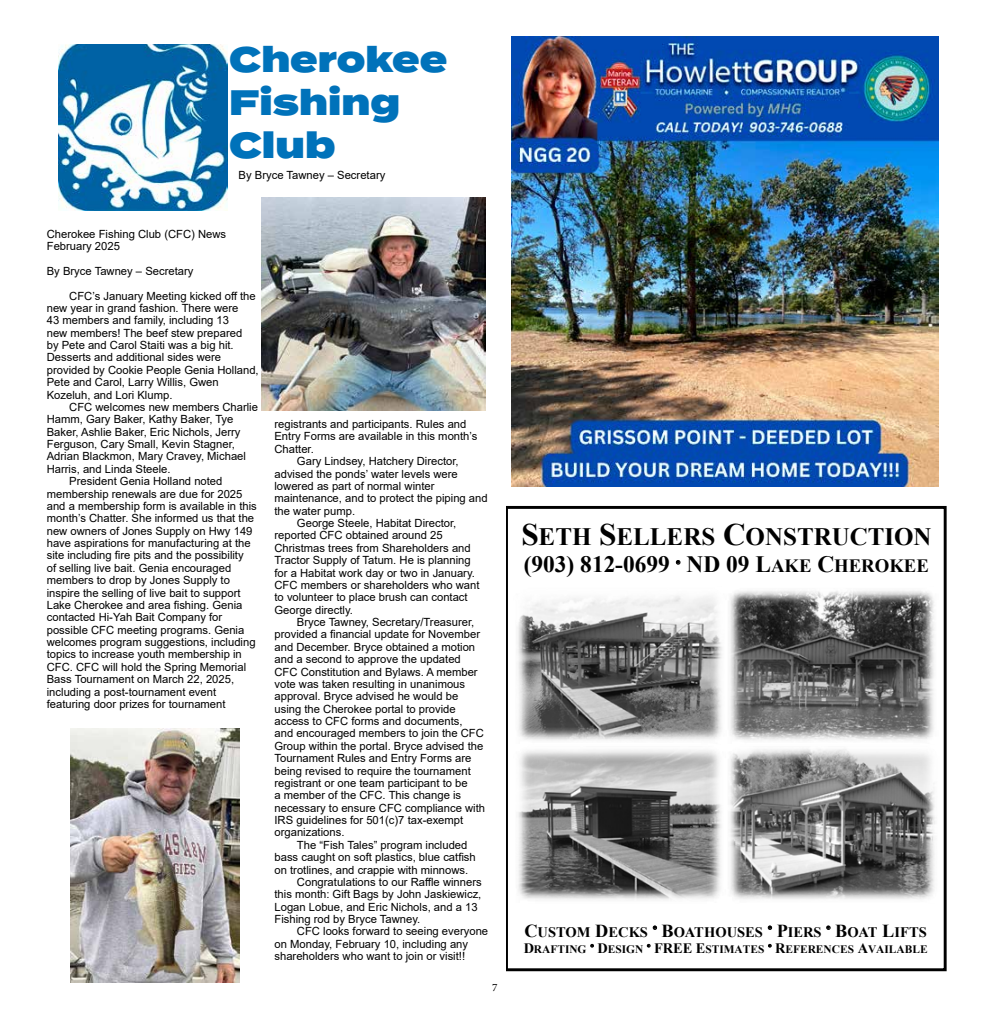
<style>
.page{position:relative;width:990px;height:1035px;background:#fff}
.page>*{position:absolute;margin:0;border:0;box-sizing:border-box;transform-origin:0 0}
.t1{font:900 36.12px "Termina";color:#0072ba}
.t2{font:900 35.38px/42.4px "Termina";color:#0072ba}
.t3{font:700 25px "Times New Roman";color:#000}
.t4{font:700 23.38px "Times New Roman";color:#000}
.t5{font:700 18.75px "Times New Roman";color:#000}
.t6{font:700 14.5px "Times New Roman";color:#000}
.t7{font:700 11.38px "Times New Roman";letter-spacing:.005em;color:#000}
.t8{font:11.25px/12.4px "Arial";color:#000}
.t9{font:11.25px "Minion Pro";color:#000}
.s1{font-size:31.25px}
.s2{font-size:23.38px}
.s3{font-size:18.25px}
.s4{font-size:14.38px}
</style>
<div class="page">
<img style="left:58px;top:44px;width:170px;height:167px">
<img style="left:71px;top:729px;width:168px;height:254px">
<img style="left:262px;top:197px;width:223px;height:213px">
<img style="left:511px;top:36px;width:428px;height:450px">
<svg style="left:506px;top:506px;width:441px;height:465px"></svg>
<h2 class="t2" style="left:229px;top:40px;width:220px">Cherokee<br>Fishing</h2>
<h1 class="t1" style="left:229px;top:118px;width:108px">Club</h1>
<p class="t8" style="left:239px;top:169px;width:148px">By Bryce Tawney – Secretary</p>
<p class="t8" style="left:47px;top:227px;width:181px">Cherokee Fishing Club (CFC) News<br>February 2025</p>
<p class="t8" style="left:69px;top:258px;width:188px;line-height:24.8px;text-indent:-22px">By Bryce Tawney – Secretary<br>CFC’s January Meeting kicked off the</p>
<p class="t8" style="left:47px;top:302px;width:213px">new year in grand fashion. There were<br>43 members and family, including 13<br>new members! The beef stew prepared<br>by Pete and Carol Staiti was a big hit.<br>Desserts and additional sides were provided by Cookie People Genia Holland, Pete and Carol, Larry Willis, Gwen Kozeluh, and Lori Klump.</p>
<p class="t8" style="left:69px;top:401px;width:190px">CFC welcomes new members Charlie</p>
<p class="t8" style="left:47px;top:413px;width:188px">Hamm, Gary Baker, Kathy Baker, Tye</p>
<p class="t8" style="left:47px;top:425px;width:195px">Baker, Ashlie Baker, Eric Nichols, Jerry</p>
<p class="t8" style="left:47px;top:438px;width:190px">Ferguson, Cary Small, Kevin Stagner,</p>
<p class="t8" style="left:47px;top:450px;width:201px">Adrian Blackmon, Mary Cravey, Michael</p>
<p class="t8" style="left:47px;top:463px;width:125px">Harris, and Linda Steele.</p>
<p class="t8" style="left:69px;top:475px;width:155px">President Genia Holland noted</p>
<p class="t8" style="left:47px;top:487px;width:197px">membership renewals are due for 2025</p>
<p class="t8" style="left:47px;top:500px;width:212px">and a membership form is available in this</p>
<p class="t8" style="left:47px;top:512px;width:209px">month’s Chatter. She informed us that the</p>
<p class="t8" style="left:47px;top:524px;width:207px">new owners of Jones Supply on Hwy 149</p>
<p class="t8" style="left:47px;top:537px;width:205px">have aspirations for manufacturing at the</p>
<p class="t8" style="left:47px;top:549px;width:198px">site including fire pits and the possibility</p>
<p class="t8" style="left:47px;top:562px;width:186px">of selling live bait. Genia encouraged</p>
<p class="t8" style="left:47px;top:574px;width:185px">members to drop by Jones Supply to</p>
<p class="t8" style="left:47px;top:586px;width:195px">inspire the selling of live bait to support</p>
<p class="t8" style="left:47px;top:599px;width:197px">Lake Cherokee and area fishing. Genia</p>
<p class="t8" style="left:47px;top:611px;width:177px">contacted Hi-Yah Bait Company for</p>
<p class="t8" style="left:47px;top:623px;width:199px">possible CFC meeting programs. Genia</p>
<p class="t8" style="left:47px;top:636px;width:210px">welcomes program suggestions, including</p>
<p class="t8" style="left:47px;top:648px;width:197px">topics to increase youth membership in</p>
<p class="t8" style="left:47px;top:661px;width:201px">CFC. CFC will hold the Spring Memorial</p>
<p class="t8" style="left:47px;top:673px;width:189px">Bass Tournament on March 22, 2025,</p>
<p class="t8" style="left:47px;top:685px;width:171px">including a post-tournament event</p>
<p class="t8" style="left:47px;top:698px;width:180px">featuring door prizes for tournament</p>
<p class="t8" style="left:274px;top:418px;width:193px">registrants and participants. Rules and</p>
<p class="t8" style="left:274px;top:430px;width:204px">Entry Forms are available in this month’s</p>
<p class="t8" style="left:274px;top:443px;width:41px">Chatter.</p>
<p class="t8" style="left:297px;top:455px;width:163px">Gary Lindsey, Hatchery Director,</p>
<p class="t8" style="left:274px;top:467px;width:185px">advised the ponds’ water levels were</p>
<p class="t8" style="left:274px;top:480px;width:162px">lowered as part of normal winter</p>
<p class="t8" style="left:274px;top:492px;width:215px">maintenance, and to protect the piping and</p>
<p class="t8" style="left:274px;top:504px;width:82px">the water pump.</p>
<p class="t8" style="left:297px;top:517px;width:161px">George Steele, Habitat Director,</p>
<p class="t8" style="left:274px;top:529px;width:170px">reported CFC obtained around 25</p>
<p class="t8" style="left:274px;top:542px;width:198px">Christmas trees from Shareholders and</p>
<p class="t8" style="left:274px;top:554px;width:198px">Tractor Supply of Tatum. He is planning</p>
<p class="t8" style="left:274px;top:566px;width:202px">for a Habitat work day or two in January.</p>
<p class="t8" style="left:274px;top:579px;width:207px">CFC members or shareholders who want</p>
<p class="t8" style="left:274px;top:591px;width:195px">to volunteer to place brush can contact</p>
<p class="t8" style="left:274px;top:603px;width:80px">George directly.</p>
<p class="t8" style="left:297px;top:616px;width:179px">Bryce Tawney, Secretary/Treasurer,</p>
<p class="t8" style="left:274px;top:628px;width:207px">provided a financial update for November</p>
<p class="t8" style="left:274px;top:641px;width:202px">and December. Bryce obtained a motion</p>
<p class="t8" style="left:274px;top:653px;width:188px">and a second to approve the updated</p>
<p class="t8" style="left:274px;top:665px;width:205px">CFC Constitution and Bylaws. A member</p>
<p class="t8" style="left:274px;top:678px;width:192px">vote was taken resulting in unanimous</p>
<p class="t8" style="left:274px;top:690px;width:185px">approval. Bryce advised he would be</p>
<p class="t8" style="left:274px;top:702px;width:183px">using the Cherokee portal to provide</p>
<p class="t8" style="left:274px;top:715px;width:190px">access to CFC forms and documents,</p>
<p class="t8" style="left:274px;top:727px;width:211px">and encouraged members to join the CFC</p>
<p class="t8" style="left:274px;top:740px;width:210px">Group within the portal. Bryce advised the</p>
<p class="t8" style="left:274px;top:752px;width:198px">Tournament Rules and Entry Forms are</p>
<p class="t8" style="left:274px;top:764px;width:198px">being revised to require the tournament</p>
<p class="t8" style="left:274px;top:777px;width:195px">registrant or one team participant to be</p>
<p class="t8" style="left:274px;top:789px;width:188px">a member of the CFC. This change is</p>
<p class="t8" style="left:274px;top:801px;width:212px">necessary to ensure CFC compliance with</p>
<p class="t8" style="left:274px;top:814px;width:190px">IRS guidelines for 501(c)7 tax-exempt</p>
<p class="t8" style="left:274px;top:826px;width:72px">organizations.</p>
<p class="t8" style="left:297px;top:839px;width:172px">The “Fish Tales” program included</p>
<p class="t8" style="left:274px;top:851px;width:203px">bass caught on soft plastics, blue catfish</p>
<p class="t8" style="left:274px;top:863px;width:195px">on trotlines, and crappie with minnows.</p>
<p class="t8" style="left:297px;top:876px;width:186px">Congratulations to our Raffle winners</p>
<p class="t8" style="left:274px;top:888px;width:208px">this month: Gift Bags by John Jaskiewicz,</p>
<p class="t8" style="left:274px;top:900px;width:205px">Logan Lobue, and Eric Nichols, and a 13</p>
<p class="t8" style="left:274px;top:913px;width:147px">Fishing rod by Bryce Tawney.</p>
<p class="t8" style="left:297px;top:925px;width:193px">CFC looks forward to seeing everyone</p>
<p class="t8" style="left:274px;top:938px;width:195px">on Monday, February 10, including any</p>
<p class="t8" style="left:274px;top:950px;width:192px">shareholders who want to join or visit!!</p>
<p class="t9" style="left:492px;top:980px;width:7px">7</p>
<h3 class="t3" style="left:521px;top:520px;width:412px"><span class="s1">S</span>ETH <span class="s1">S</span>ELLERS <span class="s1">C</span>ONSTRUCTION</h3>
<h3 class="t4" style="left:524px;top:548px;width:148px">(903) 812-0699</h3>
<h3 class="t5" style="left:676px;top:553px;width:254px">• <span class="s2">ND 09 L</span>AKE <span class="s2">C</span>HEROKEE</h3>
<p class="t6" style="left:524px;top:922px;width:404px"><span class="s3">C</span>USTOM <span class="s3">D</span>ECKS • <span class="s3">B</span>OATHOUSES • <span class="s3">P</span>IERS • <span class="s3">B</span>OAT <span class="s3">L</span>IFTS</p>
<p class="t7" style="left:524px;top:941px;width:405px"><span class="s4">D</span>RAFTING • <span class="s4">D</span>ESIGN • <span class="s4">FREE E</span>STIMATES • <span class="s4">R</span>EFERENCES <span class="s4">A</span>VAILABLE</p>
</div>
